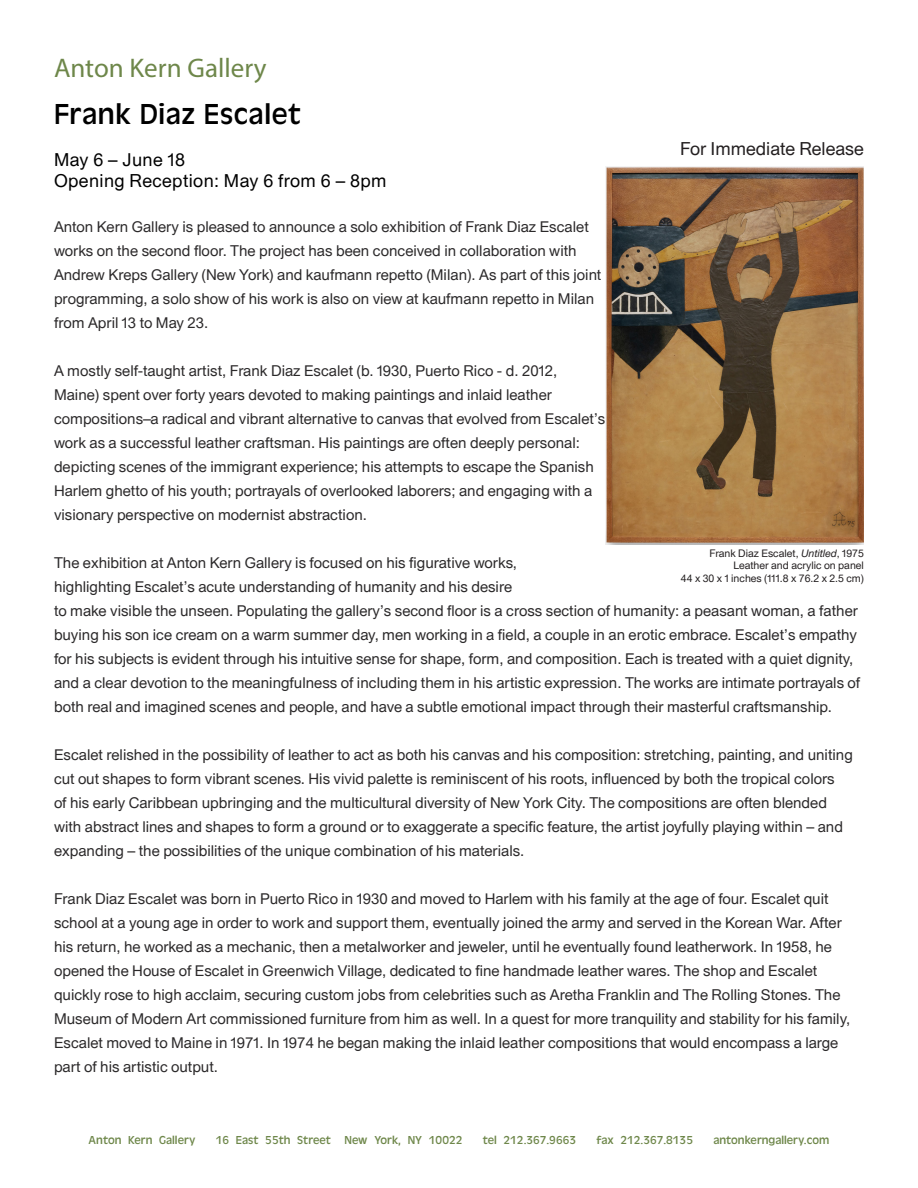
<style>
.page{position:relative;width:918px;height:1188px;background:#fff}
.page>*{position:absolute;margin:0;border:0;box-sizing:border-box;transform-origin:0 0}
.t1{font:30px "Antique Oli";letter-spacing:.02em;color:#000}
.t2{font:27px "Myriad Pro";color:#6e874a}
.t3{font:18px "Union";letter-spacing:.02em;color:#000}
.t4{font:18px "Union";color:#231f20}
.t5{font:15px/24px "Union";color:#2b292a}
.t6{font:12px "Antique Oli";color:#6e874a}
.t7{font:10.5px "Union";color:#231f20}
.s1{font-style:italic}
</style>
<div class="page">
<img style="left:606px;top:166px;width:258px;height:378px">
<p class="t2" style="left:54px;top:51px;width:214px">Anton Kern Gallery</p>
<p class="t1" style="left:54px;top:98px;width:249px">Frank Diaz Escalet</p>
<p class="t3" style="left:54px;top:147px;width:133px">May 6 – June 18</p>
<p class="t3" style="left:54px;top:168px;width:334px">Opening Reception: May 6 from 6 – 8pm</p>
<p class="t5" style="left:54px;top:214px;width:549px">Anton Kern Gallery is pleased to announce a solo exhibition of Frank Diaz Escalet works on the second floor. The project has been conceived in collaboration with Andrew Kreps Gallery (New York) and kaufmann repetto (Milan). As part of this joint programming, a solo show of his work is also on view at kaufmann repetto in Milan from April 13 to May 23.</p>
<p class="t5" style="left:54px;top:358px;width:553px">A mostly self-taught artist, Frank Diaz Escalet (b. 1930, Puerto Rico - d. 2012, Maine) spent over forty years devoted to making paintings and inlaid leather compositions–a radical and vibrant alternative to canvas that evolved from Escalet’s work as a successful leather craftsman. His paintings are often deeply personal: depicting scenes of the immigrant experience; his attempts to escape the Spanish Harlem ghetto of his youth; portrayals of overlooked laborers; and engaging with a visionary perspective on modernist abstraction.</p>
<p class="t5" style="left:54px;top:550px;width:808px">The exhibition at Anton Kern Gallery is focused on his figurative works,<br>highlighting Escalet’s acute understanding of humanity and his desire<br>to make visible the unseen. Populating the gallery’s second floor is a cross section of humanity: a peasant woman, a father buying his son ice cream on a warm summer day, men working in a field, a couple in an erotic embrace. Escalet’s empathy for his subjects is evident through his intuitive sense for shape, form, and composition. Each is treated with a quiet dignity, and a clear devotion to the meaningfulness of including them in his artistic expression. The works are intimate portrayals of both real and imagined scenes and people, and have a subtle emotional impact through their masterful craftsmanship.</p>
<p class="t5" style="left:54px;top:742px;width:800px">Escalet relished in the possibility of leather to act as both his canvas and his composition: stretching, painting, and uniting cut out shapes to form vibrant scenes. His vivid palette is reminiscent of his roots, influenced by both the tropical colors<br>of his early Caribbean upbringing and the multicultural diversity of New York City. The compositions are often blended with abstract lines and shapes to form a ground or to exaggerate a specific feature, the artist joyfully playing within – and expanding – the possibilities of the unique combination of his materials.</p>
<p class="t5" style="left:54px;top:886px;width:798px">Frank Diaz Escalet was born in Puerto Rico in 1930 and moved to Harlem with his family at the age of four. Escalet quit school at a young age in order to work and support them, eventually joined the army and served in the Korean War. After his return, he worked as a mechanic, then a metalworker and jeweler, until he eventually found leatherwork. In 1958, he opened the House of Escalet in Greenwich Village, dedicated to fine handmade leather wares. The shop and Escalet quickly rose to high acclaim, securing custom jobs from celebrities such as Aretha Franklin and The Rolling Stones. The Museum of Modern Art commissioned furniture from him as well. In a quest for more tranquility and stability for his family, Escalet moved to Maine in 1971. In 1974 he began making the inlaid leather compositions that would encompass a large part of his artistic output.</p>
<p class="t4" style="left:680px;top:136px;width:185px">For Immediate Release</p>
<p class="t7" style="left:709px;top:545px;width:156px">Frank Diaz Escalet, <span class="s1">Untitled</span>, 1975</p>
<p class="t7" style="left:733px;top:558px;width:132px">Leather and acrylic on panel</p>
<p class="t7" style="left:681px;top:571px;width:185px">44 x 30 x 1 inches (111.8 x 76.2 x 2.5 cm)</p>
<p class="t6" style="left:89px;top:1134px;width:108px">Anton Kern Gallery</p>
<p class="t6" style="left:216px;top:1134px;width:248px">16 East 55th Street New York, NY 10022</p>
<p class="t6" style="left:483px;top:1134px;width:95px">tel 212.367.9663</p>
<p class="t6" style="left:596px;top:1134px;width:98px">fax 212.367.8135</p>
<p class="t6" style="left:713px;top:1134px;width:118px">antonkerngallery.com</p>
</div>
